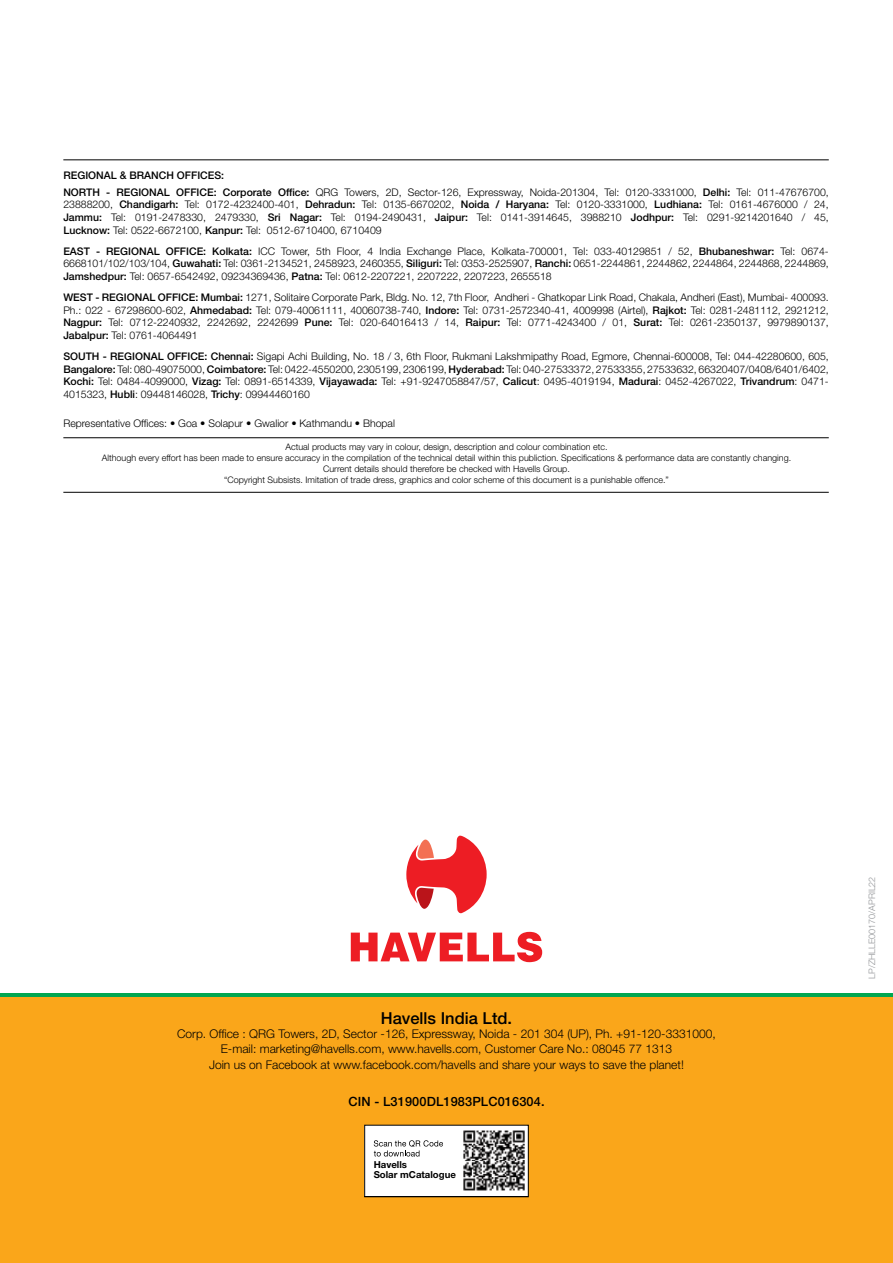
<style>
.page{position:relative;width:893px;height:1263px;background:#fff}
.page>*{position:absolute;margin:0;border:0;box-sizing:border-box;transform-origin:0 0}
.t1{font:500 16.5px "Helvetica Neue LT Std";color:#000}
.t2{font:500 12.75px "Helvetica Neue LT Std";letter-spacing:.01em;color:#000}
.t3{font:300 12px/14.4px "Helvetica Neue LT Std";color:#000;text-align:center}
.t4{font:300 10.5px/12.6px "Helvetica Neue LT Std";color:#000;text-align:justify}
.t5{font:700 9.6px/10.2px "Helvetica Neue LT Std";color:#000}
.t6{font:300 9px/10.8px "Helvetica Neue LT Std";color:#000;text-align:center}
.t7{font:300 9px "Helvetica Neue LT Std";color:#939598}
.s1{font-weight:500}
</style>
<div class="page">
<hr style="left:0;top:997px;width:893px;height:1px;background:#00a651">
<svg style="left:351px;top:932px;width:191px;height:30px"></svg>
<svg style="left:406px;top:835px;width:81px;height:78px"></svg>
<div style="left:0;top:998px;width:893px;height:265px;background:#faa61a"></div>
<div style="left:365px;top:1125px;width:163px;height:72px;background:#fff"></div>
<svg style="left:374px;top:1140px;width:69px;height:16px"></svg>
<img style="left:463px;top:1130px;width:62px;height:61px">
<div style="left:364px;top:1125px;width:165px;height:72px;border:1px solid #000"></div>
<hr style="left:63px;top:159px;width:766px;height:1px;background:#000">
<hr style="left:63px;top:437px;width:766px;height:1px;background:#000">
<hr style="left:63px;top:492px;width:766px;height:1px;background:#000">
<p class="t4" style="left:63px;top:167px;width:767px;line-height:16.8px"><span class="s1">REGIONAL &amp; BRANCH OFFICES:<br>NORTH - REGIONAL OFFICE: Corporate Office:</span> QRG Towers, 2D, Sector-126, Expressway, Noida-201304, Tel: 0120-3331000, <span class="s1">Delhi:</span> Tel: 011-47676700,</p>
<p class="t4" style="left:63px;top:198px;width:767px">23888200, <span class="s1">Chandigarh:</span> Tel: 0172-4232400-401, <span class="s1">Dehradun:</span> Tel: 0135-6670202, <span class="s1">Noida / Haryana:</span> Tel: 0120-3331000, <span class="s1">Ludhiana:</span> Tel: 0161-4676000 / 24, <span class="s1">Jammu:</span> Tel: 0191-2478330, 2479330, <span class="s1">Sri Nagar:</span> Tel: 0194-2490431, <span class="s1">Jaipur:</span> Tel: 0141-3914645, 3988210 <span class="s1">Jodhpur:</span> Tel: 0291-9214201640 / 45, <span class="s1">Lucknow:</span> Tel: 0522-6672100, <span class="s1">Kanpur:</span> Tel: 0512-6710400, 6710409</p>
<p class="t4" style="left:63px;top:244px;width:767px"><span class="s1">EAST - REGIONAL OFFICE: Kolkata:</span> ICC Tower, 5th Floor, 4 India Exchange Place, Kolkata-700001, Tel: 033-40129851 / 52, <span class="s1">Bhubaneshwar:</span> Tel: 0674- 6668101/102/103/104, <span class="s1">Guwahati:</span> Tel: 0361-2134521, 2458923, 2460355, <span class="s1">Siliguri:</span> Tel: 0353-2525907, <span class="s1">Ranchi:</span> 0651-2244861, 2244862, 2244864, 2244868, 2244869, <span class="s1">Jamshedpur:</span> Tel: 0657-6542492, 09234369436, <span class="s1">Patna:</span> Tel: 0612-2207221, 2207222, 2207223, 2655518</p>
<p class="t4" style="left:63px;top:291px;width:767px"><span class="s1">WEST - REGIONAL OFFICE: Mumbai:</span> 1271, Solitaire Corporate Park, Bldg. No. 12, 7th Floor, Andheri - Ghatkopar Link Road, Chakala, Andheri (East), Mumbai- 400093.<br>Ph.: 022 - 67298600-602, <span class="s1">Ahmedabad:</span> Tel: 079-40061111, 40060738-740, <span class="s1">Indore:</span> Tel: 0731-2572340-41, 4009998 (Airtel), <span class="s1">Rajkot:</span> Tel: 0281-2481112, 2921212, <span class="s1">Nagpur:</span> Tel: 0712-2240932, 2242692, 2242699 <span class="s1">Pune:</span> Tel: 020-64016413 / 14, <span class="s1">Raipur:</span> Tel: 0771-4243400 / 01, <span class="s1">Surat:</span> Tel: 0261-2350137, 9979890137, <span class="s1">Jabalpur:</span> Tel: 0761-4064491</p>
<p class="t4" style="left:63px;top:350px;width:767px"><span class="s1">SOUTH - REGIONAL OFFICE: Chennai:</span> Sigapi Achi Building, No. 18 / 3, 6th Floor, Rukmani Lakshmipathy Road, Egmore, Chennai-600008, Tel: 044-42280600, 605, <span class="s1">Bangalore:</span> Tel: 080-49075000, <span class="s1">Coimbatore:</span> Tel: 0422-4550200, 2305199, 2306199, <span class="s1">Hyderabad:</span> Tel: 040-27533372, 27533355, 27533632, 66320407/0408/6401/6402, <span class="s1">Kochi:</span> Tel: 0484-4099000, <span class="s1">Vizag:</span> Tel: 0891-6514339, <span class="s1">Vijayawada:</span> Tel: +91-9247058847/57, <span class="s1">Calicut</span>: 0495-4019194, <span class="s1">Madurai</span>: 0452-4267022, <span class="s1">Trivandrum</span>: 0471- 4015323, <span class="s1">Hubli</span>: 09448146028, <span class="s1">Trichy</span>: 09944460160</p>
<p class="t4" style="left:63px;top:417px;width:333px">Representative Offices: • Goa • Solapur • Gwalior • Kathmandu • Bhopal</p>
<p class="t6" style="left:102px;top:441px;width:691px">Actual products may vary in colour, design, description and colour combination etc.<br>Although every effort has been made to ensure accuracy in the compilation of the technical detail within this publiction. Specifications &amp; performance data are constantly changing.<br>Current details should therefore be checked with Havells Group.<br>“Copyright Subsists. Imitation of trade dress, graphics and color scheme of this document is a punishable offence.”</p>
<h1 class="t1" style="left:381px;top:1008px;width:133px">Havells India Ltd.</h1>
<p class="t3" style="left:177px;top:1026px;width:540px">Corp. Office : QRG Towers, 2D, Sector -126, Expressway, Noida - 201 304 (UP), Ph. +91-120-3331000,<br>E-mail: marketing@havells.com, www.havells.com, Customer Care No.: 08045 77 1313</p>
<p class="t3" style="left:209px;top:1057px;width:476px">Join us on Facebook at www.facebook.com/havells and share your ways to save the planet!</p>
<p class="t2" style="left:348px;top:1094px;width:198px">CIN - L31900DL1983PLC016304.</p>
<p class="t5" style="left:374px;top:1159px;width:84px">Havells<br>Solar mCatalogue</p>
<p class="t7" style="left:867px;top:979px;width:104px;rotate:-90deg">LP/ZHLLE00170/APRIL22</p>
</div>
